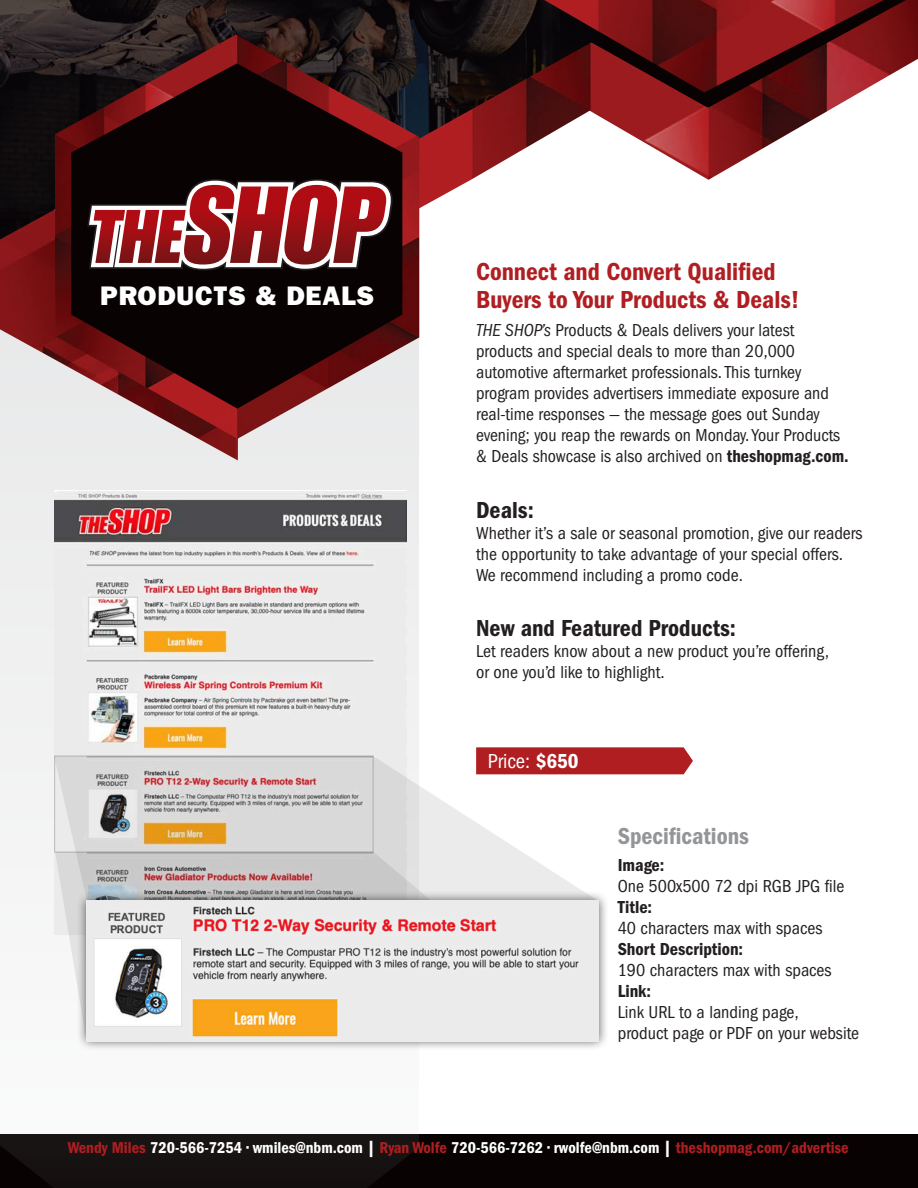
<style>
.page{position:relative;width:918px;height:1188px;background:#fff}
.page>*{position:absolute;margin:0;border:0;box-sizing:border-box;transform-origin:0 0}
.t1{font:800 27px "Franklin Gothic LT";letter-spacing:.03em;color:#fff}
.t2{font:600 condensed 25.5px/28.5px "Franklin Gothic LT";color:#b01e22}
.t3{font:600 condensed 24px "Franklin Gothic LT";color:#231f20}
.t4{font:600 condensed 24px "Franklin Gothic LT";color:#939598}
.t5{font:condensed 21px "Franklin Gothic LT";color:#fff}
.t6{font:condensed 18px/21px "Franklin Gothic LT";color:#231f20}
.t7{font:600 condensed 18px "Franklin Gothic LT";color:#231f20}
.t8{font:600 condensed 16.35px "Franklin Gothic LT";color:#fff}
.s1{font-style:italic}
.s2{font-weight:600}
.s3{color:#b01e22}
</style>
<div class="page">
<div style="left:0;top:1134px;width:918px;height:54px;background:#080302"></div>
<svg style="left:0;top:460px;width:419px;height:728px;fill:#f2f2f2"></svg>
<img style="left:0;top:0;width:918px;height:460px">
<img style="left:544px;top:0;width:340px;height:92px">
<img style="left:55px;top:34px;width:364px;height:405px">
<svg style="left:71px;top:63px;width:331px;height:346px;fill:#080302"></svg>
<svg style="left:87px;top:179px;width:306px;height:91px"></svg>
<img style="left:54px;top:490px;width:352px;height:445px">
<svg style="left:54px;top:756px;width:544px;height:145px;fill:#dad9d9"></svg>
<svg style="left:55px;top:852px;width:543px;height:189px"></svg>
<div style="left:76px;top:891px;width:532px;height:160px;background:#231f20;opacity:.75"></div>
<img style="left:86px;top:901px;width:512px;height:140px">
<div style="left:476px;top:747px;width:217px;height:27px;background:#b01e22"></div>
<p class="t1" style="left:100px;top:280px;width:276px">PRODUCTS &amp; DEALS</p>
<p class="t2" style="left:476px;top:257px;width:325px">Connect and Convert Qualified<br>Buyers to Your Products &amp; Deals!</p>
<p class="t6" style="left:476px;top:320px;width:374px"><span class="s1">THE SHOP’s</span> Products &amp; Deals delivers your latest products and special deals to more than 20,000 automotive aftermarket professionals. This turnkey program provides advertisers immediate exposure and real-time responses — the message goes out Sunday evening; you reap the rewards on Monday. Your Products &amp; Deals showcase is also archived on <span class="s2">theshopmag.com.</span></p>
<p class="t3" style="left:476px;top:496px;width:59px">Deals:</p>
<p class="t6" style="left:476px;top:522px;width:388px">Whether it’s a sale or seasonal promotion, give our readers the opportunity to take advantage of your special offers.<br>We recommend including a promo code.</p>
<p class="t3" style="left:476px;top:614px;width:261px">New and Featured Products:</p>
<p class="t6" style="left:476px;top:641px;width:354px">Let readers know about a new product you’re offering, or one you’d like to highlight.</p>
<p class="t5" style="left:488px;top:749px;width:92px">Price: <span class="s2">$650</span></p>
<p class="t4" style="left:618px;top:822px;width:133px">Specifications</p>
<p class="t7" style="left:618px;top:855px;width:48px">Image:</p>
<p class="t6" style="left:618px;top:876px;width:228px">One 500x500 72 dpi RGB JPG file</p>
<p class="t7" style="left:618px;top:897px;width:36px">Title:</p>
<p class="t6" style="left:618px;top:918px;width:206px">40 characters max with spaces</p>
<p class="t7" style="left:618px;top:939px;width:127px">Short Description:</p>
<p class="t6" style="left:618px;top:960px;width:215px">190 characters max with spaces</p>
<p class="t7" style="left:618px;top:981px;width:35px">Link:</p>
<p class="t6" style="left:618px;top:1002px;width:182px">Link URL to a landing page,</p>
<p class="t6" style="left:618px;top:1023px;width:243px">product page or PDF on your website</p>
<p class="t8" style="left:68px;top:1138px;width:782px"><span class="s3">Wendy Miles</span> 720-566-7254 • wmiles@nbm.com | <span class="s3">Ryan Wolfe</span> 720-566-7262 • rwolfe@nbm.com | <span class="s3">theshopmag.com/advertise</span></p>
</div>
